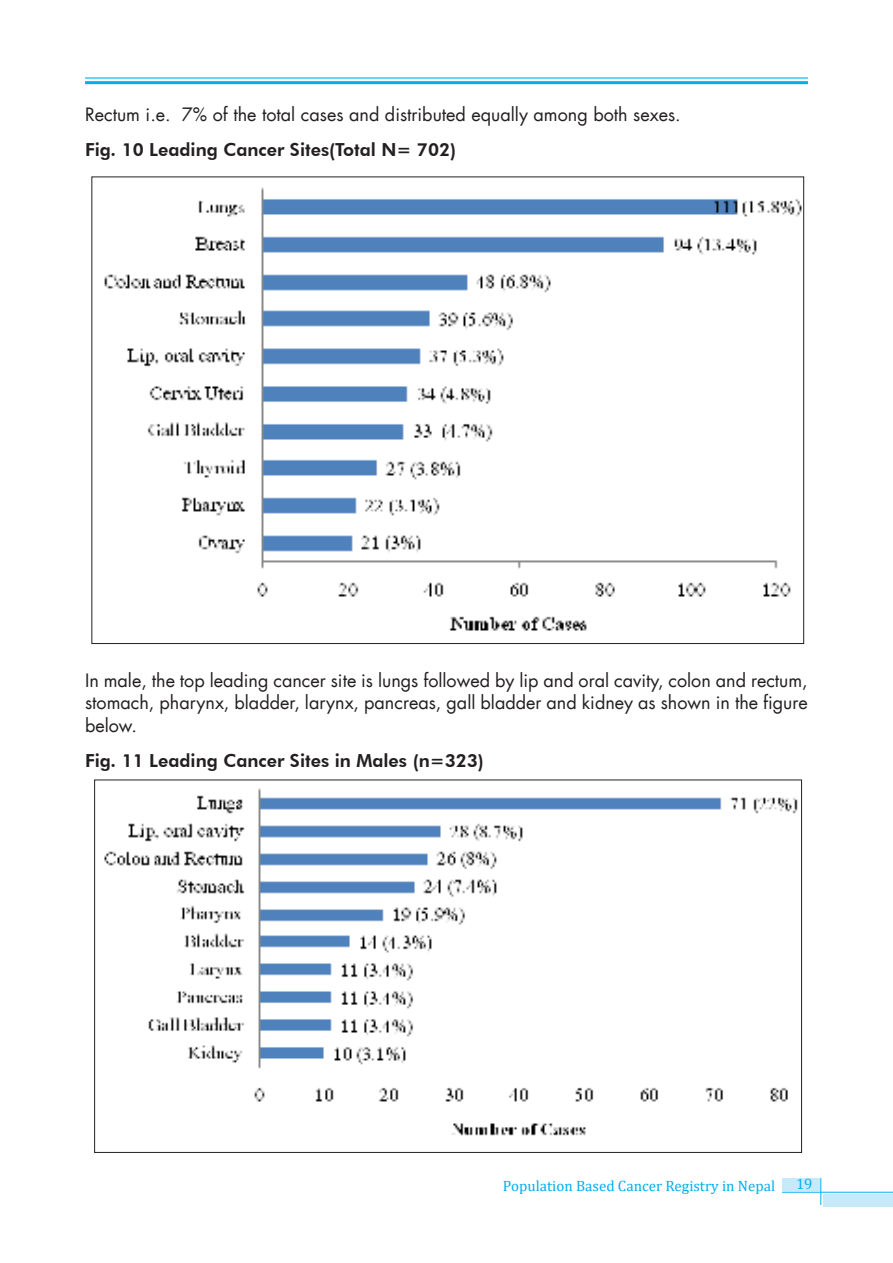
<style>
.page{position:relative;width:893px;height:1263px;background:#fff}
.page>*{position:absolute;margin:0;border:0;box-sizing:border-box;transform-origin:0 0}
.t1{font:18px/22.5px "Futura LT";color:#231f20;text-align:justify}
.t2{font:800 18px "Futura BT";color:#231f20}
.t3{font:15px "Cambria";color:#00aeef}
</style>
<div class="page">
<hr style="left:85px;top:81px;width:723px;height:3px;background:#00aeef">
<hr style="left:85px;top:77px;width:723px;height:2px;background:#00aeef">
<hr style="left:782px;top:1192px;width:111px;height:1px;background:#00aeef">
<svg style="left:820px;top:1178px;width:1px;height:27px"></svg>
<div style="left:823px;top:1193px;width:70px;height:13px;background:#c7eafb"></div>
<div style="left:782px;top:1178px;width:37px;height:13px;background:#c7eafb"></div>
<img style="left:104px;top:187px;width:698px;height:444px">
<img style="left:104px;top:788px;width:694px;height:348px">
<p class="t1" style="left:85px;top:105px;width:597px">Rectum i.e. 7% of the total cases and distributed equally among both sexes.</p>
<p class="t2" style="left:85px;top:143px;width:373px">Fig. 10 Leading Cancer Sites(Total N= 702)</p>
<p class="t1" style="left:85px;top:670px;width:724px">In male, the top leading cancer site is lungs followed by lip and oral cavity, colon and rectum, stomach, pharynx, bladder, larynx, pancreas, gall bladder and kidney as shown in the figure below.</p>
<p class="t2" style="left:85px;top:753px;width:400px">Fig. 11 Leading Cancer Sites in Males (n=323)</p>
<p class="t3" style="left:503px;top:1180px;width:274px">Population Based Cancer Registry in Nepal</p>
<p class="t3" style="left:796px;top:1179px;width:18px">19</p>
</div>
